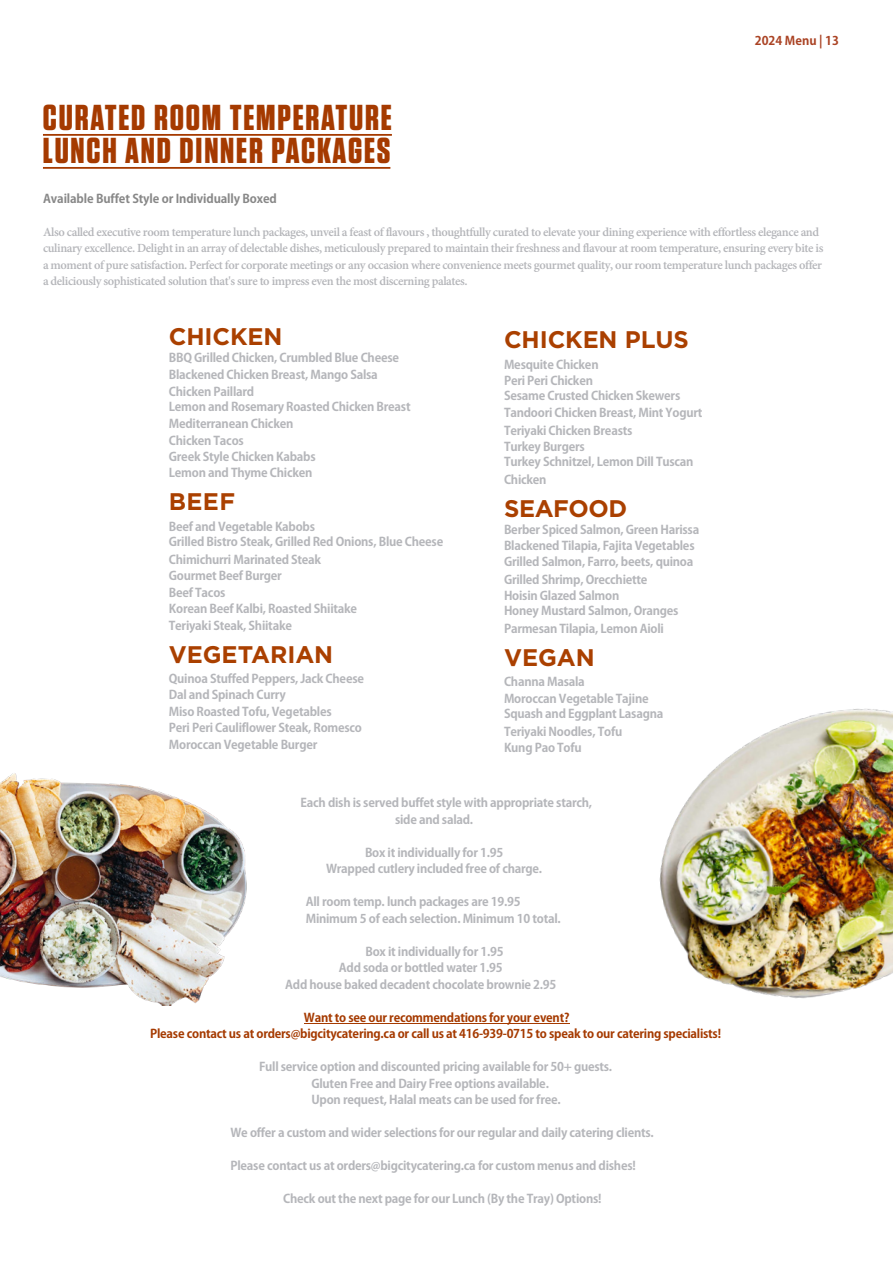
<style>
.page{position:relative;width:893px;height:1263px;background:#fff}
.page>*{position:absolute;margin:0;border:0;box-sizing:border-box;transform-origin:0 0}
.t1{font:700 36px/33px "Tungsten";letter-spacing:.05em;color:#a53a00}
.t2{font:700 24px "Gotham";letter-spacing:-.005em;color:#aa4000}
.t3{font:700 13.5px/16.5px "Adobe Devanagari";letter-spacing:-.03em;color:#b5b6ba}
.t4{font:700 12px/16.5px "Adobe Gothic Std";letter-spacing:-.02em;color:#b5b6ba}
.t5{font:700 12px/16.5px "Adobe Gothic Std";letter-spacing:-.02em;color:#a53a00;text-align:center}
.t6{font:700 12px "Adobe Gothic Std";letter-spacing:-.01em;color:#888}
.t7{font:700 12px "Adobe Gothic Std";color:#aa4324}
</style>
<div class="page">
<img style="left:659px;top:708px;width:234px;height:291px">
<img style="left:0;top:773px;width:247px;height:232px">
<hr style="left:43px;top:134px;width:349px;height:2px;background:#a53a00">
<hr style="left:43px;top:167px;width:347px;height:2px;background:#a53a00">
<hr style="left:304px;top:1023px;width:265px;height:1px;background:#a53a00">
<p class="t1" style="left:43px;top:102px;width:350px">CURATED ROOM TEMPERATURE<br>LUNCH AND DINNER PACKAGES</p>
<p class="t7" style="left:755px;top:33px;width:86px">2024 Menu | 13</p>
<p class="t6" style="left:43px;top:191px;width:235px">Available Buffet Style or Individually Boxed</p>
<p class="t3" style="left:43px;top:225px;width:782px">Also called executive room temperature lunch packages, unveil a feast of flavours , thoughtfully curated to elevate your dining experience with effortless elegance and culinary excellence. Delight in an array of delectable dishes, meticulously prepared to maintain their freshness and flavour at room temperature, ensuring every bite is a moment of pure satisfaction. Perfect for corporate meetings or any occasion where convenience meets gourmet quality, our room temperature lunch packages offer a deliciously sophisticated solution that's sure to impress even the most discerning palates.</p>
<p class="t2" style="left:169px;top:321px;width:115px">CHICKEN</p>
<p class="t4" style="left:169px;top:349px;width:232px;line-height:17.5px">BBQ Grilled Chicken, Crumbled Blue Cheese<br>Blackened Chicken Breast, Mango Salsa</p>
<p class="t4" style="left:169px;top:384px;width:243px;line-height:15.1px">Chicken Paillard<br>Lemon and Rosemary Roasted Chicken Breast</p>
<p class="t4" style="left:169px;top:416px;width:148px">Mediterranean Chicken<br>Chicken Tacos<br>Greek Style Chicken Kababs<br>Lemon and Thyme Chicken</p>
<p class="t2" style="left:169px;top:486px;width:68px">BEEF</p>
<p class="t4" style="left:169px;top:519px;width:276px;line-height:15.3px">Beef and Vegetable Kabobs<br>Grilled Bistro Steak, Grilled Red Onions, Blue Cheese</p>
<p class="t4" style="left:169px;top:551px;width:190px">Chimichurri Marinated Steak<br>Gourmet Beef Burger<br>Beef Tacos<br>Korean Beef Kalbi, Roasted Shiitake<br>Teriyaki Steak, Shiitake</p>
<p class="t2" style="left:169px;top:638px;width:166px">VEGETARIAN</p>
<p class="t4" style="left:169px;top:670px;width:197px">Quinoa Stuffed Peppers, Jack Cheese<br>Dal and Spinach Curry<br>Miso Roasted Tofu, Vegetables<br>Peri Peri Cauliflower Steak, Romesco<br>Moroccan Vegetable Burger</p>
<p class="t2" style="left:504px;top:324px;width:186px">CHICKEN PLUS</p>
<p class="t4" style="left:504px;top:356px;width:96px">Mesquite Chicken<br>Peri Peri Chicken</p>
<p class="t4" style="left:504px;top:388px;width:200px">Sesame Crusted Chicken Skewers<br>Tandoori Chicken Breast, Mint Yogurt</p>
<p class="t4" style="left:504px;top:422px;width:130px">Teriyaki Chicken Breasts<br>Turkey Burgers</p>
<p class="t4" style="left:504px;top:453px;width:191px;line-height:17.7px">Turkey Schnitzel, Lemon Dill Tuscan<br>Chicken</p>
<p class="t2" style="left:504px;top:493px;width:125px">SEAFOOD</p>
<p class="t4" style="left:504px;top:522px;width:197px">Berber Spiced Salmon, Green Harissa<br>Blackened Tilapia, Fajita Vegetables<br>Grilled Salmon, Farro, beets, quinoa</p>
<p class="t4" style="left:504px;top:572px;width:145px">Grilled Shrimp, Orecchiette<br>Hoisin Glazed Salmon</p>
<p class="t4" style="left:504px;top:602px;width:176px;line-height:17.5px">Honey Mustard Salmon, Oranges<br>Parmesan Tilapia, Lemon Aioli</p>
<p class="t2" style="left:504px;top:641px;width:92px">VEGAN</p>
<p class="t4" style="left:504px;top:674px;width:146px">Channa Masala<br>Moroccan Vegetable Tajine</p>
<p class="t4" style="left:504px;top:705px;width:161px;line-height:17.7px">Squash and Eggplant Lasagna<br>Teriyaki Noodles, Tofu</p>
<p class="t4" style="left:504px;top:740px;width:79px">Kung Pao Tofu</p>
<p class="t4" style="left:395px;top:795px;width:199px;text-indent:-94px">Each dish is served buffet style with appropriate starch, side and salad.</p>
<p class="t4" style="left:326px;top:844px;width:218px;text-align:center">Box it individually for 1.95<br>Wrapped cutlery included free of charge.</p>
<p class="t4" style="left:306px;top:894px;width:256px">All room temp. lunch packages are 19.95<br>Minimum 5 of each selection. Minimum 10 total.</p>
<p class="t4" style="left:365px;top:943px;width:140px">Box it individually for 1.95</p>
<p class="t4" style="left:339px;top:960px;width:165px">Add soda or bottled water 1.95</p>
<p class="t4" style="left:285px;top:976px;width:273px">Add house baked decadent chocolate brownie 2.95</p>
<p class="t5" style="left:150px;top:1009px;width:572px">Want to see our recommendations for your event?<br>Please contact us at orders@bigcitycatering.ca or call us at 416-939-0715 to speak to our catering specialists!</p>
<p class="t4" style="left:311px;top:1059px;width:302px;text-indent:-52px">Full service option and discounted pricing available for 50+ guests.<br>Gluten Free and Dairy Free options available.<br>Upon request, Halal meats can be used for free.</p>
<p class="t4" style="left:230px;top:1125px;width:425px">We offer a custom and wider selections for our regular and daily catering clients.</p>
<p class="t4" style="left:230px;top:1158px;width:407px">Please contact us at orders@bigcitycatering.ca for custom menus and dishes!</p>
<p class="t4" style="left:283px;top:1191px;width:320px">Check out the next page for our Lunch (By the Tray) Options!</p>
</div>
